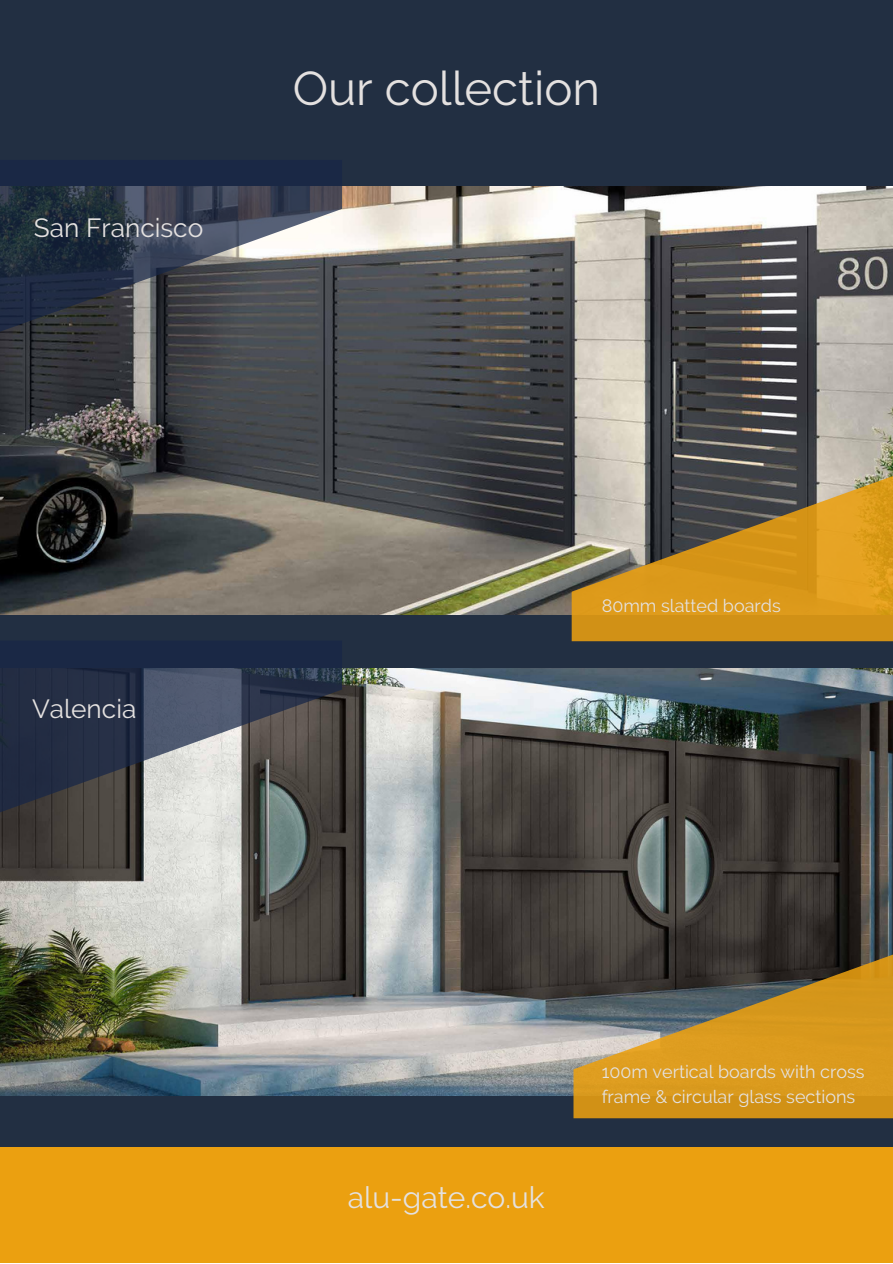
<style>
.page{position:relative;width:893px;height:1264px;background:#fff}
.page>*{position:absolute;margin:0;border:0;box-sizing:border-box;transform-origin:0 0}
.t1{font:47.25px "Raleway";color:#e4e1e0}
.t2{font:30px "Raleway";color:#e4e1e0}
.t3{font:26.25px "Raleway";color:#e4e1e0}
.t4{font:18px/24.8px "Raleway";color:#e4e1e0}
</style>
<div class="page">
<div style="left:0;top:0;width:892px;height:1262px;background:#222f42"></div>
<img style="left:0;top:187px;width:892px;height:427px">
<img style="left:0;top:668px;width:892px;height:427px">
<div style="left:0;top:1146px;width:892px;height:116px;background:#eba010"></div>
<svg style="left:571px;top:426px;width:321px;height:215px;background:#aa8948"></svg>
<svg style="left:573px;top:905px;width:319px;height:213px;background:#8f6f31"></svg>
<svg style="left:0;top:186px;width:342px;height:186px"></svg>
<svg style="left:0;top:668px;width:342px;height:185px"></svg>
<h3 class="t3" style="left:34px;top:212px;width:171px">San Francisco</h3>
<h1 class="t1" style="left:292px;top:61px;width:309px">Our collection</h1>
<h3 class="t3" style="left:32px;top:693px;width:106px">Valencia</h3>
<p class="t4" style="left:601px;top:593px;width:181px">80mm slatted boards</p>
<h2 class="t2" style="left:348px;top:1180px;width:198px">alu-gate.co.uk</h2>
<p class="t4" style="left:601px;top:1059px;width:264px">100m vertical boards with cross frame &amp; circular glass sections</p>
</div>
